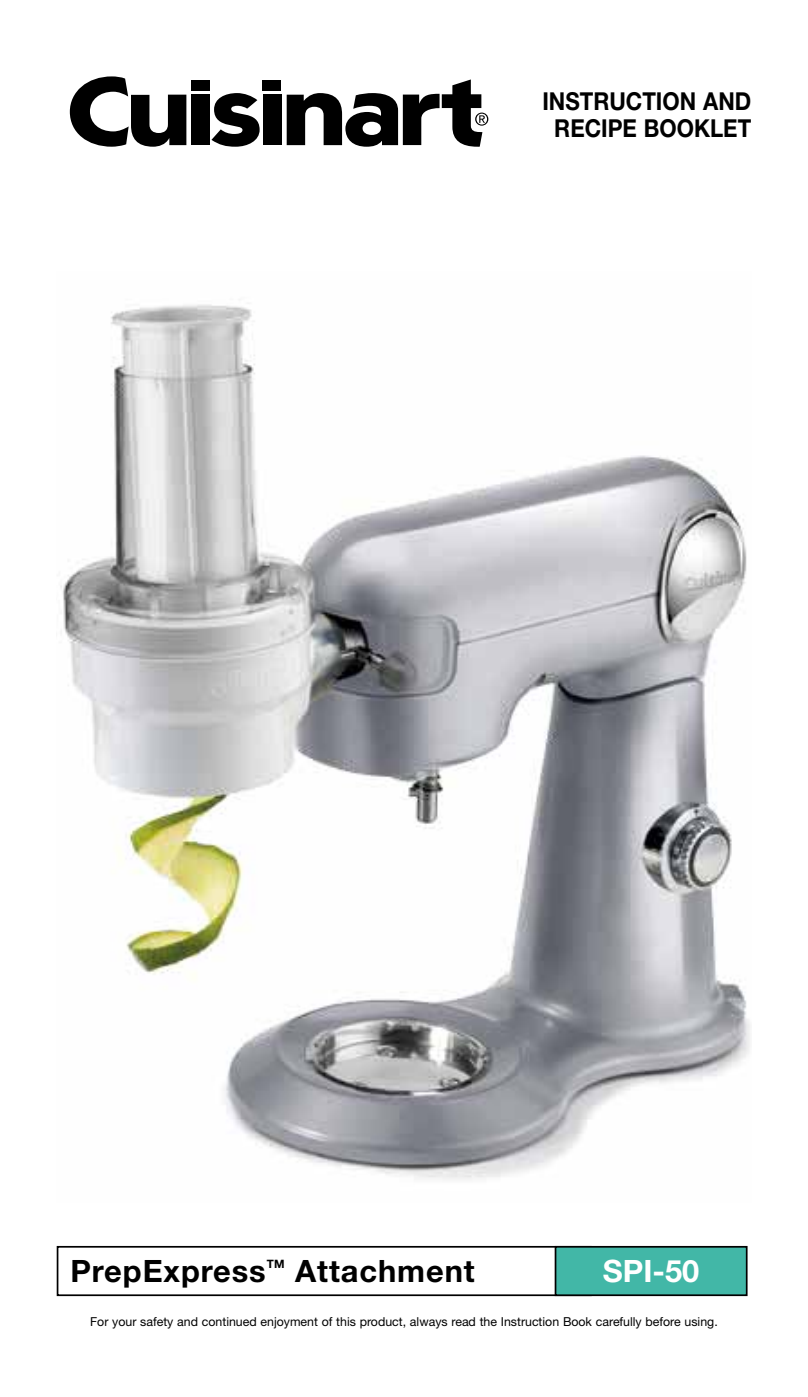
<style>
.page{position:relative;width:808px;height:1397px;background:#fff}
.page>*{position:absolute;margin:0;border:0;box-sizing:border-box;transform-origin:0 0}
.t1{font:700 30.75px "Helvetica Neue LT Std";letter-spacing:.03em;color:#000}
.t2{font:700 30.75px "Helvetica Neue LT Std";color:#fff}
.t3{font:700 24.75px/27.5px "Helvetica Neue LT Std";color:#000;text-align:center;scale:.9 1}
.t4{font:12.25px "Helvetica Neue LT Std";color:#000}
.t5{font:700 11.5px "Helvetica Neue LT Std";color:#000}
</style>
<div class="page">
<img style="left:60px;top:304px;width:690px;height:876px">
<svg style="left:70px;top:76px;width:116px;height:71px"></svg>
<div style="left:191px;top:95px;width:18px;height:50px;background:#000"></div>
<svg style="left:211px;top:93px;width:49px;height:54px"></svg>
<div style="left:263px;top:95px;width:18px;height:50px;background:#000"></div>
<div style="left:191px;top:80px;width:18px;height:11px;background:#000"></div>
<div style="left:263px;top:80px;width:18px;height:11px;background:#000"></div>
<svg style="left:287px;top:79px;width:201px;height:68px"></svg>
<div style="left:57px;top:1245px;width:535px;height:50px;border:2px solid #000"></div>
<div style="left:555px;top:1246px;width:192px;height:48px;background:#42b7a7"></div>
<div style="left:555px;top:1245px;width:192px;height:50px;border:2px solid #000"></div>
<h2 class="t3" style="left:542px;top:90px;width:234px">INSTRUCTION AND<br>RECIPE BOOKLET</h2>
<h1 class="t1" style="left:70px;top:1259px;width:197px">PrepExpress</h1>
<p class="t5" style="left:267px;top:1259px;width:19px">TM</p>
<h1 class="t1" style="left:295px;top:1259px;width:181px">Attachment</h1>
<h1 class="t2" style="left:603px;top:1259px;width:98px">SPI-50</h1>
<p class="t4" style="left:90px;top:1316px;width:629px">For your safety and continued enjoyment of this product, always read the Instruction Book carefully before using.</p>
</div>
